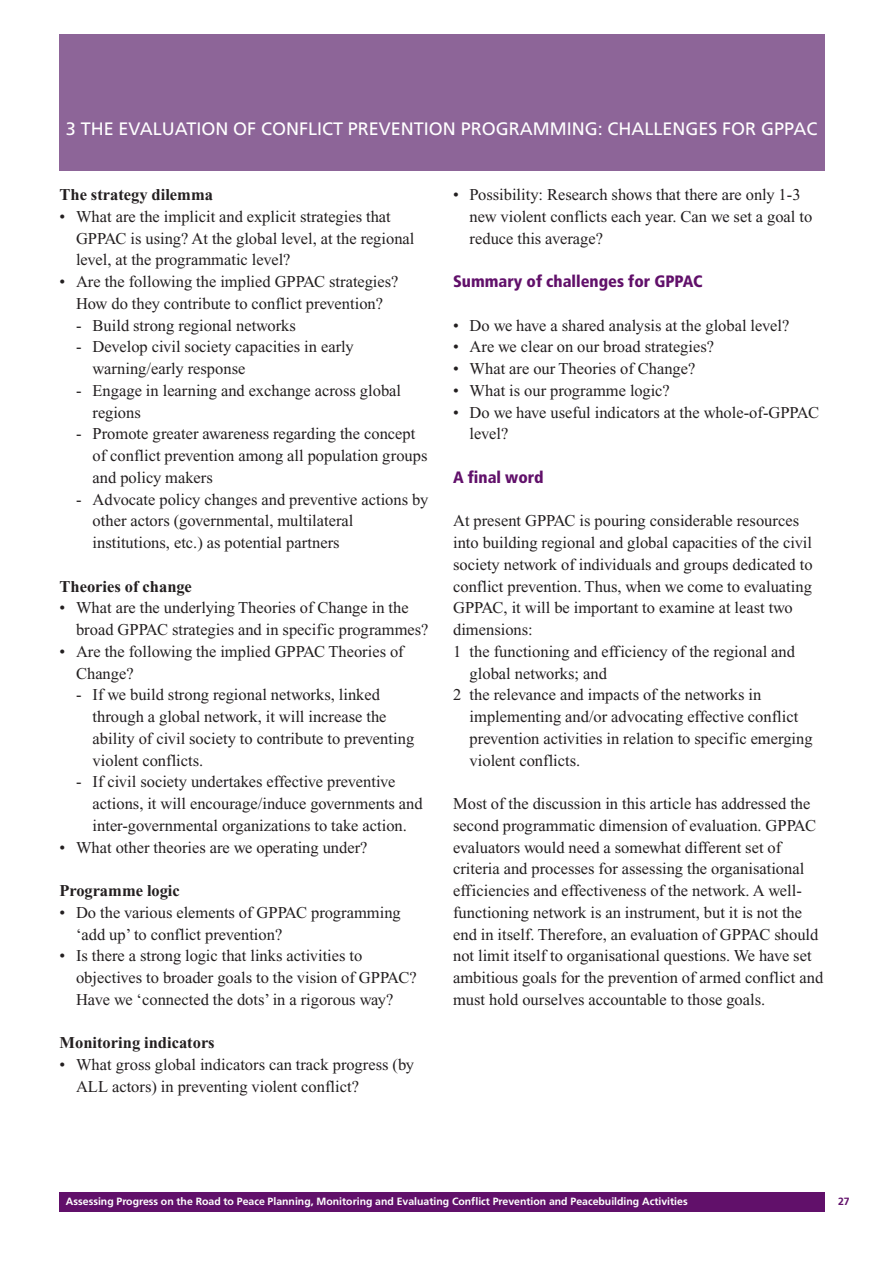
<style>
.page{position:relative;width:893px;height:1263px;background:#fff}
.page>*{position:absolute;margin:0;border:0;box-sizing:border-box;transform-origin:0 0}
.t1{font:18px "Frutiger";color:#fff}
.t2{font:16.5px/21.8px "Times New Roman";color:#231f20}
.t3{font:700 16.5px "Times New Roman";color:#231f20}
.t4{font:900 condensed 16.5px "Frutiger";color:#61106a}
.t5{font:700 10.5px "Frutiger";color:#fff}
.t6{font:700 10.5px "Frutiger";color:#61106a}
</style>
<div class="page">
<div style="left:60px;top:34px;width:765px;height:136px;background:#8d6598"></div>
<div style="left:60px;top:1193px;width:765px;height:19px;background:#61106a"></div>
<p class="t1" style="left:66px;top:121px;width:753px">3 THE EVALUATION OF CONFLICT PREVENTION PROGRAMMING: CHALLENGES FOR GPPAC</p>
<p class="t3" style="left:60px;top:189px;width:155px">The strategy dilemma</p>
<p class="t2" style="left:76px;top:207px;width:340px;text-indent:-17px">• What are the implicit and explicit strategies that<br>GPPAC is using? At the global level, at the regional level, at the programmatic level?</p>
<p class="t2" style="left:60px;top:272px;width:340px;text-align:center">• Are the following the implied GPPAC strategies?<br>How do they contribute to conflict prevention?</p>
<p class="t2" style="left:76px;top:316px;width:221px">- Build strong regional networks</p>
<p class="t2" style="left:93px;top:337px;width:262px;text-indent:-17px">- Develop civil society capacities in early warning/early response</p>
<p class="t2" style="left:93px;top:381px;width:310px;text-indent:-17px">- Engage in learning and exchange across global regions</p>
<p class="t2" style="left:93px;top:424px;width:336px;text-indent:-17px">- Promote greater awareness regarding the concept of conflict prevention among all population groups and policy makers</p>
<p class="t2" style="left:93px;top:490px;width:337px;text-indent:-17px">- Advocate policy changes and preventive actions by other actors (governmental, multilateral institutions, etc.) as potential partners</p>
<p class="t3" style="left:60px;top:580px;width:134px">Theories of change</p>
<p class="t2" style="left:76px;top:598px;width:354px;text-indent:-17px">• What are the underlying Theories of Change in the broad GPPAC strategies and in specific programmes?</p>
<p class="t2" style="left:76px;top:642px;width:329px;text-indent:-17px">• Are the following the implied GPPAC Theories of<br>Change?</p>
<p class="t2" style="left:93px;top:685px;width:323px;text-indent:-17px">- If we build strong regional networks, linked through a global network, it will increase the ability of civil society to contribute to preventing violent conflicts.</p>
<p class="t2" style="left:93px;top:772px;width:332px;text-indent:-17px">- If civil society undertakes effective preventive actions, it will encourage/induce governments and inter-governmental organizations to take action.</p>
<p class="t2" style="left:60px;top:838px;width:309px">• What other theories are we operating under?</p>
<p class="t3" style="left:60px;top:885px;width:122px">Programme logic</p>
<p class="t2" style="left:76px;top:903px;width:326px;text-indent:-17px">• Do the various elements of GPPAC programming ‘add up’ to conflict prevention?</p>
<p class="t2" style="left:76px;top:946px;width:342px;text-indent:-17px">• Is there a strong logic that links activities to objectives to broader goals to the vision of GPPAC?<br>Have we ‘connected the dots’ in a rigorous way?</p>
<p class="t3" style="left:60px;top:1037px;width:156px">Monitoring indicators</p>
<p class="t2" style="left:76px;top:1055px;width:339px;text-indent:-17px">• What gross global indicators can track progress (by<br>ALL actors) in preventing violent conflict?</p>
<p class="t2" style="left:469px;top:185px;width:344px;text-indent:-17px">• Possibility: Research shows that there are only 1-3 new violent conflicts each year. Can we set a goal to reduce this average?</p>
<p class="t4" style="left:453px;top:275px;width:251px">Summary of challenges for GPPAC</p>
<p class="t2" style="left:453px;top:316px;width:338px">• Do we have a shared analysis at the global level?</p>
<p class="t2" style="left:453px;top:337px;width:262px">• Are we clear on our broad strategies?</p>
<p class="t2" style="left:453px;top:359px;width:244px">• What are our Theories of Change?</p>
<p class="t2" style="left:453px;top:381px;width:218px">• What is our programme logic?</p>
<p class="t2" style="left:469px;top:403px;width:351px;text-indent:-17px">• Do we have useful indicators at the whole-of-GPPAC level?</p>
<p class="t4" style="left:453px;top:470px;width:92px">A final word</p>
<p class="t2" style="left:453px;top:511px;width:347px">At present GPPAC is pouring considerable resources</p>
<p class="t2" style="left:453px;top:533px;width:360px">into building regional and global capacities of the civil</p>
<p class="t2" style="left:453px;top:555px;width:361px">society network of individuals and groups dedicated to</p>
<p class="t2" style="left:453px;top:577px;width:360px">conflict prevention. Thus, when we come to evaluating</p>
<p class="t2" style="left:453px;top:598px;width:341px">GPPAC, it will be important to examine at least two</p>
<p class="t2" style="left:453px;top:620px;width:81px">dimensions:</p>
<p class="t2" style="left:453px;top:642px;width:343px">1 the functioning and efficiency of the regional and</p>
<p class="t2" style="left:469px;top:664px;width:139px">global networks; and</p>
<p class="t2" style="left:453px;top:685px;width:310px">2 the relevance and impacts of the networks in</p>
<p class="t2" style="left:469px;top:707px;width:330px">implementing and/or advocating effective conflict</p>
<p class="t2" style="left:469px;top:729px;width:344px">prevention activities in relation to specific emerging</p>
<p class="t2" style="left:469px;top:751px;width:112px">violent conflicts.</p>
<p class="t2" style="left:453px;top:794px;width:372px">Most of the discussion in this article has addressed the second programmatic dimension of evaluation. GPPAC evaluators would need a somewhat different set of criteria and processes for assessing the organisational efficiencies and effectiveness of the network. A well&shy;functioning network is an instrument, but it is not the end in itself. Therefore, an evaluation of GPPAC should not limit itself to organisational questions. We have set ambitious goals for the prevention of armed conflict and must hold ourselves accountable to those goals.</p>
<p class="t5" style="left:66px;top:1197px;width:623px">Assessing Progress on the Road to Peace Planning, Monitoring and Evaluating Conflict Prevention and Peacebuilding Activities</p>
<p class="t6" style="left:838px;top:1197px;width:13px">27</p>
</div>
